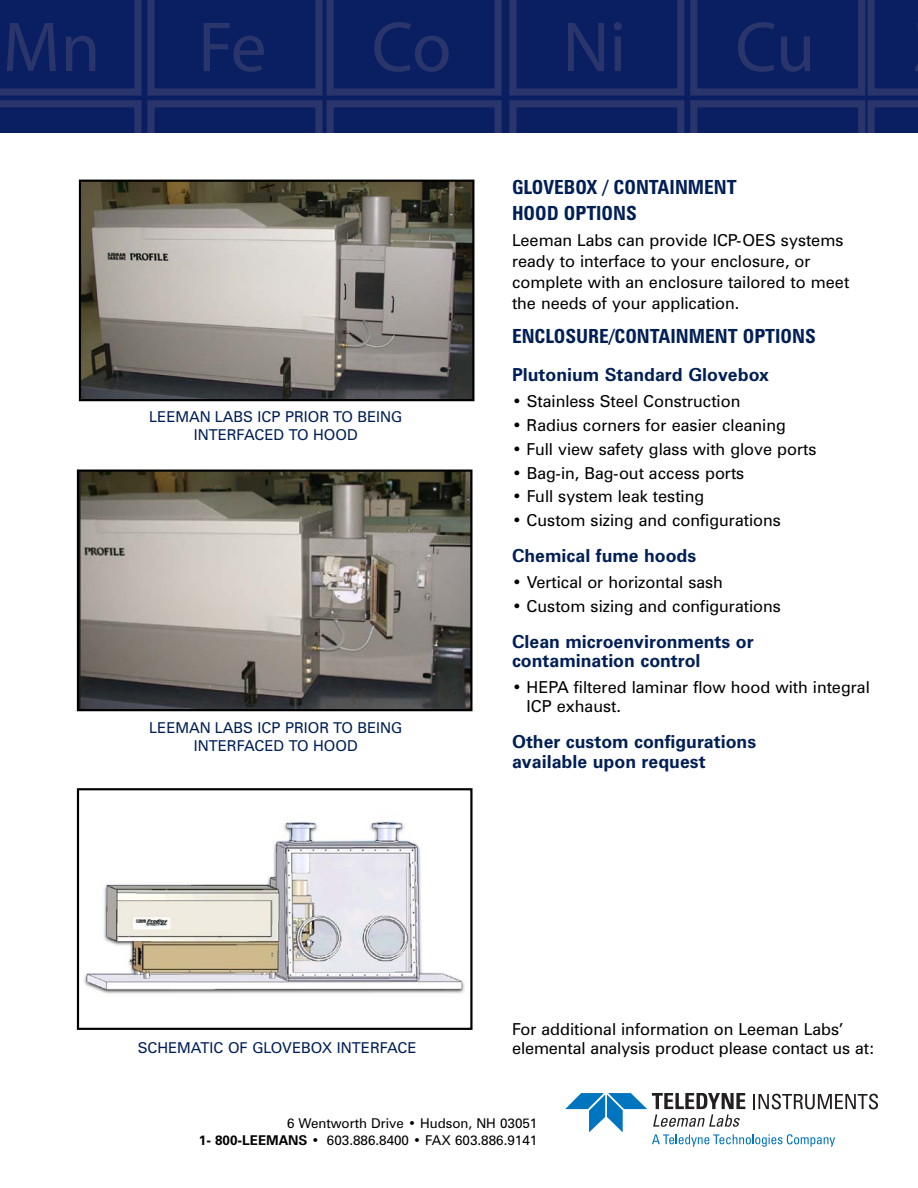
<style>
.page{position:relative;width:918px;height:1188px;background:#fff}
.page>*{position:absolute;margin:0;border:0;box-sizing:border-box;transform-origin:0 0}
.t1{font:700 condensed 19.5px/25.5px "Zurich BT";color:#001e56}
.t2{font:700 18px/19.5px "Zurich BT";color:#001e56}
.t3{font:16.5px/21px "Zurich BT";color:#000}
.t4{font:15px/18px "Zurich BT";color:#001e56;text-align:center}
.t5{font:13.5px/16.2px "Zurich BT";color:#000;text-align:right}
.s1{font-weight:700}
</style>
<div class="page">
<svg style="left:0;top:0;width:502px;height:133px"></svg>
<svg style="left:509px;top:0;width:175px;height:133px"></svg>
<svg style="left:690px;top:0;width:228px;height:133px"></svg>
<img style="left:80px;top:473px;width:389px;height:235px">
<div style="left:77px;top:470px;width:395px;height:241px;border:2px solid #000"></div>
<img style="left:84px;top:821px;width:381px;height:173px">
<div style="left:77px;top:788px;width:396px;height:242px;border:2px solid #000"></div>
<img style="left:82px;top:183px;width:389px;height:215px">
<div style="left:79px;top:180px;width:395px;height:221px;border:2px solid #000"></div>
<svg style="left:565px;top:1093px;width:313px;height:54px"></svg>
<p class="t4" style="left:149px;top:409px;width:255px">LEEMAN LABS ICP PRIOR TO BEING<br>INTERFACED TO HOOD</p>
<p class="t4" style="left:149px;top:720px;width:255px">LEEMAN LABS ICP PRIOR TO BEING<br>INTERFACED TO HOOD</p>
<p class="t1" style="left:512px;top:176px;width:226px">GLOVEBOX / CONTAINMENT<br>HOOD OPTIONS</p>
<p class="t3" style="left:512px;top:231px;width:339px">Leeman Labs can provide ICP-OES systems ready to interface to your enclosure, or complete with an enclosure tailored to meet the needs of your application.</p>
<p class="t1" style="left:512px;top:325px;width:305px">ENCLOSURE/CONTAINMENT OPTIONS</p>
<p class="t2" style="left:512px;top:367px;width:259px">Plutonium Standard Glovebox</p>
<p class="t3" style="left:512px;top:392px;width:230px">• Stainless Steel Construction</p>
<p class="t3" style="left:512px;top:416px;width:275px">• Radius corners for easier cleaning</p>
<p class="t3" style="left:512px;top:440px;width:306px">• Full view safety glass with glove ports</p>
<p class="t3" style="left:512px;top:464px;width:234px">• Bag-in, Bag-out access ports</p>
<p class="t3" style="left:512px;top:488px;width:194px">• Full system leak testing</p>
<p class="t3" style="left:512px;top:511px;width:270px">• Custom sizing and configurations</p>
<p class="t2" style="left:512px;top:547px;width:186px">Chemical fume hoods</p>
<p class="t3" style="left:512px;top:573px;width:213px">• Vertical or horizontal sash</p>
<p class="t3" style="left:512px;top:597px;width:270px">• Custom sizing and configurations</p>
<p class="t2" style="left:512px;top:633px;width:243px">Clean microenvironments or contamination control</p>
<p class="t3" style="left:527px;top:679px;width:345px;line-height:19.5px;text-indent:-15px">• HEPA filtered laminar flow hood with integral<br>ICP exhaust.</p>
<p class="t2" style="left:512px;top:734px;width:246px">Other custom configurations available upon request</p>
<p class="t4" style="left:138px;top:1040px;width:280px">SCHEMATIC OF GLOVEBOX INTERFACE</p>
<p class="t3" style="left:512px;top:1021px;width:364px;line-height:19.5px">For additional information on Leeman Labs’ elemental analysis product please contact us at:</p>
<p class="t5" style="left:199px;top:1117px;width:340px">6 Wentworth Drive • Hudson, NH 03051<br><span class="s1">1- 800-LEEMANS</span> • 603.886.8400 • FAX 603.886.9141</p>
</div>
